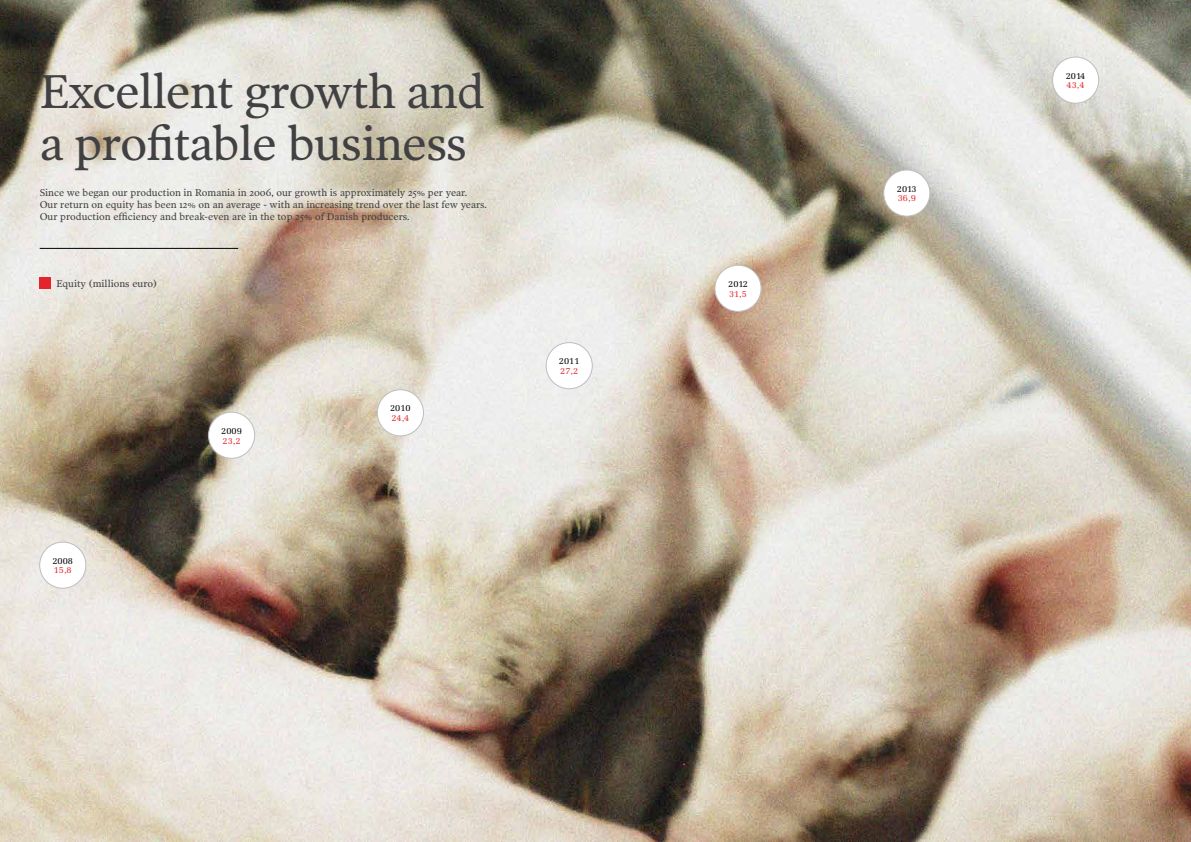
<style>
.page{position:relative;width:1191px;height:842px;background:#fff}
.page>*{position:absolute;margin:0;border:0;box-sizing:border-box;transform-origin:0 0}
.t1{font:48px/52px "Poynter OS Text Two";letter-spacing:-.02em;color:#414042}
.t2{font:10px/12px "Poynter OS Text Two";color:#414042}
.t3{font:9.3px "Melior LT Std";color:#000}
.t4{font:9.3px "Melior LT Std";color:#e3242b}
</style>
<div class="page">
<img style="left:0;top:0;width:1191px;height:842px">
<div style="left:208px;top:412px;width:47px;height:46px;background:#fff;border-radius:50%"></div>
<div style="left:208px;top:412px;width:47px;height:47px;border:1px solid #bcbec0;border-radius:50%"></div>
<div style="left:377px;top:390px;width:46px;height:46px;background:#fff;border-radius:50%"></div>
<div style="left:377px;top:389px;width:47px;height:47px;border:1px solid #bcbec0;border-radius:50%"></div>
<div style="left:546px;top:343px;width:46px;height:46px;background:#fff;border-radius:50%"></div>
<div style="left:545px;top:342px;width:48px;height:47px;border:1px solid #bcbec0;border-radius:50%"></div>
<div style="left:40px;top:542px;width:46px;height:46px;background:#fff;border-radius:50%"></div>
<div style="left:39px;top:542px;width:47px;height:47px;border:1px solid #bcbec0;border-radius:50%"></div>
<div style="left:715px;top:265px;width:46px;height:46px;background:#fff;border-radius:50%"></div>
<div style="left:714px;top:265px;width:47px;height:47px;border:1px solid #bcbec0;border-radius:50%"></div>
<div style="left:1052px;top:57px;width:46px;height:46px;background:#fff;border-radius:50%"></div>
<div style="left:1052px;top:57px;width:47px;height:47px;border:1px solid #bcbec0;border-radius:50%"></div>
<div style="left:883px;top:170px;width:47px;height:46px;background:#fff;border-radius:50%"></div>
<div style="left:883px;top:169px;width:47px;height:48px;border:1px solid #bcbec0;border-radius:50%"></div>
<div style="left:40px;top:277px;width:11px;height:11px;background:#e3242b"></div>
<hr style="left:40px;top:248px;width:198px;height:1px;background:#000">
<h1 class="t1" style="left:40px;top:64px;width:447px">Excellent growth and a profitable business</h1>
<p class="t2" style="left:40px;top:187px;width:449px">Since we began our production in Romania in 2006, our growth is approximately 25% per year.<br>Our return on equity has been 12% on an average - with an increasing trend over the last few years.<br>Our production efficiency and break-even are in the top 25% of Danish producers.</p>
<p class="t2" style="left:56px;top:277px;width:102px">Equity (millions euro)</p>
<p class="t3" style="left:52px;top:555px;width:22px">2008</p>
<p class="t4" style="left:54px;top:565px;width:20px">15,8</p>
<p class="t3" style="left:221px;top:425px;width:22px">2009</p>
<p class="t4" style="left:223px;top:435px;width:20px">23,2</p>
<p class="t3" style="left:390px;top:403px;width:22px">2010</p>
<p class="t4" style="left:391px;top:412px;width:20px">24,4</p>
<p class="t3" style="left:559px;top:356px;width:22px">2011</p>
<p class="t4" style="left:560px;top:365px;width:20px">27,2</p>
<p class="t3" style="left:728px;top:278px;width:21px">2012</p>
<p class="t4" style="left:729px;top:288px;width:20px">31,5</p>
<p class="t3" style="left:897px;top:183px;width:21px">2013</p>
<p class="t4" style="left:897px;top:193px;width:20px">36,9</p>
<p class="t3" style="left:1065px;top:70px;width:21px">2014</p>
<p class="t4" style="left:1066px;top:80px;width:20px">43,4</p>
</div>
